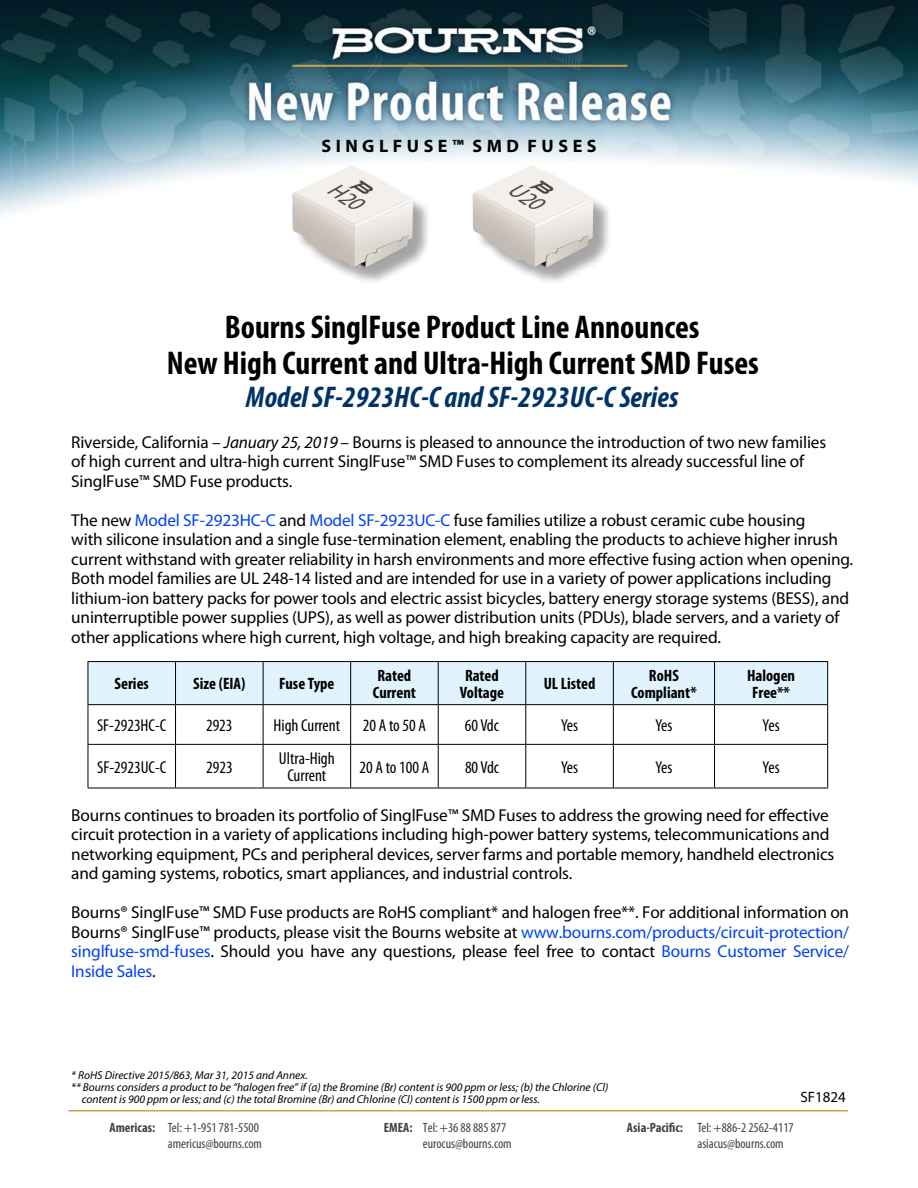
<style>
.page{position:relative;width:918px;height:1188px;background:#fff}
.page>*{position:absolute;margin:0;border:0;box-sizing:border-box;transform-origin:0 0}
.t1{font:700 condensed 33px/36px "Myriad Pro";color:#000;text-align:center}
.t2{font:italic 700 condensed 30px "Myriad Pro";color:#036}
.t3{font:700 18px "Myriad Pro";color:#000}
.t4{font:17.25px/19.5px "Myriad Pro";letter-spacing:-.01em;color:#000}
.t5{font:condensed 17.25px/17.2px "Myriad Pro";color:#000;text-align:center}
.t6{font:700 condensed 16.5px/17.2px "Myriad Pro";color:#000;text-align:center}
.t7{font:15px "Myriad Pro";color:#000}
.t8{font:condensed 13.5px "Myriad Pro";color:#414042}
.t9{font:italic 11.55px "Myriad Pro";color:#000}
.s1{font-style:italic}
.s2{color:#0042f4}
.s3{font-weight:700}
</style>
<div class="page">
<img style="left:0;top:0;width:918px;height:219px">
<hr style="left:68px;top:1110px;width:780px;height:2px;background:#d8a044">
<div style="left:295px;top:168px;width:137px;height:118px;background:#000;opacity:.2"></div>
<div style="left:89px;top:662px;width:738px;height:42px;background:#e1f4fd"></div>
<hr style="left:88px;top:661px;width:88px;height:1px;background:#000">
<hr style="left:88px;top:662px;width:1px;height:42px;background:#000">
<hr style="left:176px;top:661px;width:87px;height:1px;background:#000">
<hr style="left:175px;top:662px;width:1px;height:42px;background:#000">
<hr style="left:263px;top:661px;width:88px;height:1px;background:#000">
<hr style="left:263px;top:662px;width:1px;height:42px;background:#000">
<hr style="left:351px;top:661px;width:87px;height:1px;background:#000">
<hr style="left:350px;top:662px;width:1px;height:42px;background:#000">
<hr style="left:438px;top:661px;width:88px;height:1px;background:#000">
<hr style="left:438px;top:662px;width:1px;height:42px;background:#000">
<hr style="left:526px;top:661px;width:87px;height:1px;background:#000">
<hr style="left:525px;top:662px;width:1px;height:42px;background:#000">
<hr style="left:613px;top:661px;width:102px;height:1px;background:#000">
<hr style="left:613px;top:662px;width:1px;height:42px;background:#000">
<hr style="left:715px;top:661px;width:113px;height:1px;background:#000">
<hr style="left:714px;top:662px;width:1px;height:42px;background:#000">
<hr style="left:827px;top:662px;width:1px;height:42px;background:#000">
<hr style="left:88px;top:704px;width:88px;height:1px;background:#000">
<hr style="left:88px;top:705px;width:1px;height:39px;background:#000">
<hr style="left:176px;top:704px;width:87px;height:1px;background:#000">
<hr style="left:175px;top:705px;width:1px;height:39px;background:#000">
<hr style="left:263px;top:704px;width:88px;height:1px;background:#000">
<hr style="left:263px;top:705px;width:1px;height:39px;background:#000">
<hr style="left:351px;top:704px;width:87px;height:1px;background:#000">
<hr style="left:350px;top:705px;width:1px;height:39px;background:#000">
<hr style="left:438px;top:704px;width:88px;height:1px;background:#000">
<hr style="left:438px;top:705px;width:1px;height:39px;background:#000">
<hr style="left:526px;top:704px;width:87px;height:1px;background:#000">
<hr style="left:525px;top:705px;width:1px;height:39px;background:#000">
<hr style="left:613px;top:704px;width:102px;height:1px;background:#000">
<hr style="left:613px;top:705px;width:1px;height:39px;background:#000">
<hr style="left:715px;top:704px;width:113px;height:1px;background:#000">
<hr style="left:714px;top:705px;width:1px;height:39px;background:#000">
<hr style="left:827px;top:705px;width:1px;height:39px;background:#000">
<hr style="left:88px;top:744px;width:88px;height:1px;background:#000">
<hr style="left:88px;top:745px;width:1px;height:43px;background:#000">
<hr style="left:176px;top:744px;width:87px;height:1px;background:#000">
<hr style="left:175px;top:745px;width:1px;height:43px;background:#000">
<hr style="left:263px;top:744px;width:88px;height:1px;background:#000">
<hr style="left:263px;top:745px;width:1px;height:43px;background:#000">
<hr style="left:351px;top:744px;width:87px;height:1px;background:#000">
<hr style="left:350px;top:745px;width:1px;height:43px;background:#000">
<hr style="left:438px;top:744px;width:88px;height:1px;background:#000">
<hr style="left:438px;top:745px;width:1px;height:43px;background:#000">
<hr style="left:526px;top:744px;width:87px;height:1px;background:#000">
<hr style="left:525px;top:745px;width:1px;height:43px;background:#000">
<hr style="left:613px;top:744px;width:102px;height:1px;background:#000">
<hr style="left:613px;top:745px;width:1px;height:43px;background:#000">
<hr style="left:715px;top:744px;width:113px;height:1px;background:#000">
<hr style="left:714px;top:745px;width:1px;height:43px;background:#000">
<hr style="left:827px;top:745px;width:1px;height:43px;background:#000">
<hr style="left:88px;top:788px;width:88px;height:1px;background:#000">
<hr style="left:176px;top:788px;width:87px;height:1px;background:#000">
<hr style="left:263px;top:788px;width:88px;height:1px;background:#000">
<hr style="left:351px;top:788px;width:87px;height:1px;background:#000">
<hr style="left:438px;top:788px;width:88px;height:1px;background:#000">
<hr style="left:526px;top:788px;width:87px;height:1px;background:#000">
<hr style="left:613px;top:788px;width:102px;height:1px;background:#000">
<hr style="left:715px;top:788px;width:113px;height:1px;background:#000">
<div style="left:475px;top:168px;width:137px;height:118px;background:#000;opacity:.2"></div>
<svg style="left:292px;top:165px;width:121px;height:103px"></svg>
<svg style="left:473px;top:165px;width:120px;height:103px"></svg>
<p class="t3" style="left:321px;top:135px;width:277px">S I N G L F U S E ™ S M D F U S E S</p>
<h1 class="t1" style="left:167px;top:310px;width:593px">Bourns SinglFuse Product Line Announces<br>New High Current and Ultra-High Current SMD Fuses</h1>
<h2 class="t2" style="left:246px;top:382px;width:434px">Model SF-2923HC-C and SF-2923UC-C Series</h2>
<p class="t4" style="left:71px;top:433px;width:756px">Riverside, California – <span class="s1">January 25, 2019</span> – Bourns is pleased to announce the introduction of two new families of high current and ultra-high current SinglFuse™ SMD Fuses to complement its already successful line of<br>SinglFuse™ SMD Fuse products.</p>
<p class="t4" style="left:71px;top:511px;width:783px">The new <span class="s2">Model SF-2923HC-C</span> and <span class="s2">Model SF-2923UC-C</span> fuse families utilize a robust ceramic cube housing<br>with silicone insulation and a single fuse-termination element, enabling the products to achieve higher inrush current withstand with greater reliability in harsh environments and more effective fusing action when opening.<br>Both model families are UL 248-14 listed and are intended for use in a variety of power applications including lithium-ion battery packs for power tools and electric assist bicycles, battery energy storage systems (BESS), and uninterruptible power supplies (UPS), as well as power distribution units (PDUs), blade servers, and a variety of other applications where high current, high voltage, and high breaking capacity are required.</p>
<p class="t6" style="left:115px;top:675px;width:36px">Series</p>
<p class="t6" style="left:193px;top:675px;width:54px">Size (EIA)</p>
<p class="t6" style="left:279px;top:675px;width:57px">Fuse Type</p>
<p class="t6" style="left:373px;top:667px;width:45px;text-align:left">Rated<br>Current</p>
<p class="t6" style="left:460px;top:667px;width:46px">Rated<br>Voltage</p>
<p class="t6" style="left:544px;top:675px;width:53px">UL Listed</p>
<p class="t6" style="left:631px;top:667px;width:67px">RoHS<br>Compliant*</p>
<p class="t6" style="left:747px;top:667px;width:50px">Halogen<br>Free**</p>
<p class="t5" style="left:97px;top:717px;width:71px">SF-2923HC-C</p>
<p class="t5" style="left:206px;top:717px;width:28px">2923</p>
<p class="t5" style="left:274px;top:717px;width:68px">High Current</p>
<p class="t5" style="left:363px;top:717px;width:65px">20 A to 50 A</p>
<p class="t5" style="left:465px;top:717px;width:36px">60 Vdc</p>
<p class="t5" style="left:561px;top:717px;width:19px">Yes</p>
<p class="t5" style="left:655px;top:717px;width:19px">Yes</p>
<p class="t5" style="left:763px;top:717px;width:19px">Yes</p>
<p class="t5" style="left:97px;top:759px;width:71px">SF-2923UC-C</p>
<p class="t5" style="left:206px;top:759px;width:28px">2923</p>
<p class="t5" style="left:279px;top:750px;width:57px">Ultra-High<br>Current</p>
<p class="t5" style="left:360px;top:759px;width:71px">20 A to 100 A</p>
<p class="t5" style="left:465px;top:759px;width:36px">80 Vdc</p>
<p class="t5" style="left:561px;top:759px;width:19px">Yes</p>
<p class="t5" style="left:655px;top:759px;width:19px">Yes</p>
<p class="t5" style="left:763px;top:759px;width:19px">Yes</p>
<p class="t4" style="left:71px;top:805px;width:765px">Bourns continues to broaden its portfolio of SinglFuse™ SMD Fuses to address the growing need for effective circuit protection in a variety of applications including high-power battery systems, telecommunications and networking equipment, PCs and peripheral devices, server farms and portable memory, handheld electronics and gaming systems, robotics, smart appliances, and industrial controls.</p>
<p class="t4" style="left:71px;top:903px;width:779px;text-align:justify">Bourns® SinglFuse™ SMD Fuse products are RoHS compliant* and halogen free**. For additional information on Bourns® SinglFuse™ products, please visit the Bourns website at <span class="s2">www.bourns.com/products/circuit-protection/ singlfuse-smd-fuses</span>. Should you have any questions, please feel free to contact <span class="s2">Bourns Customer Service/ Inside Sales</span>.</p>
<p class="t9" style="left:71px;top:1069px;width:238px">* RoHS Directive 2015/863, Mar 31, 2015 and Annex.</p>
<p class="t9" style="left:71px;top:1081px;width:539px">** Bourns considers a product to be “halogen free” if (a) the Bromine (Br) content is 900 ppm or less; (b) the Chlorine (Cl)</p>
<p class="t9" style="left:82px;top:1093px;width:460px">content is 900 ppm or less; and (c) the total Bromine (Br) and Chlorine (Cl) content is 1500 ppm or less.</p>
<p class="t7" style="left:801px;top:1089px;width:47px">SF1824</p>
<p class="t8" style="left:110px;top:1120px;width:151px"><span class="s3">Americas:</span> Tel: +1-951 781-5500</p>
<p class="t8" style="left:627px;top:1120px;width:168px"><span class="s3">Asia-Pacific:</span> Tel: +886-2 2562-4117</p>
<p class="t8" style="left:168px;top:1137px;width:96px">americus@bourns.com</p>
<p class="t8" style="left:423px;top:1137px;width:90px">eurocus@bourns.com</p>
<p class="t8" style="left:697px;top:1137px;width:88px">asiacus@bourns.com</p>
</div>
